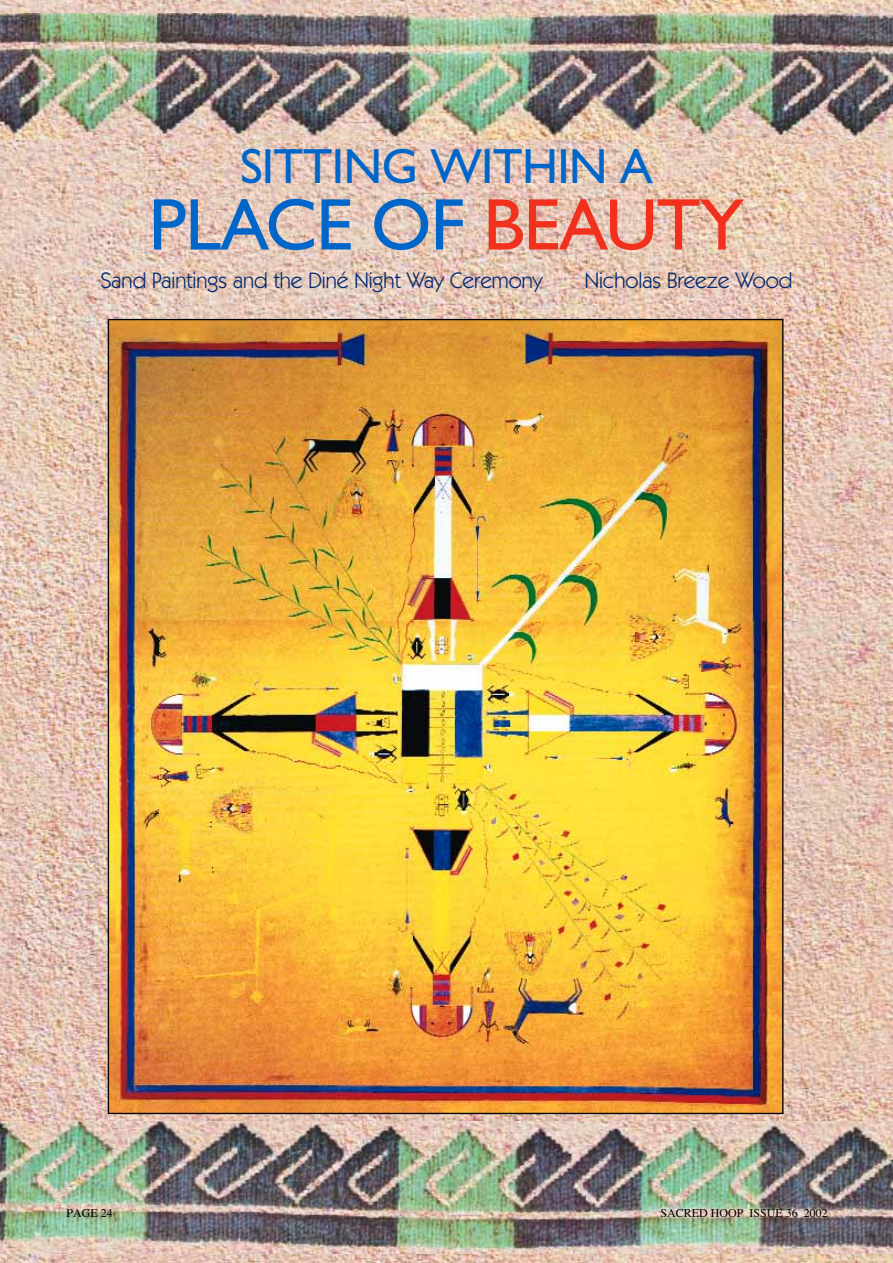
<style>
.page{position:relative;width:893px;height:1263px;background:#fff}
.page>*{position:absolute;margin:0;border:0;box-sizing:border-box;transform-origin:0 0}
.t1{font:73.5px "Gill Sans";letter-spacing:-.015em;color:#0066ca}
.t2{font:49.5px "Gill Sans";letter-spacing:-.015em;color:#0066ca}
.t3{font:22.5px "Kabel IT Cby BT";color:#00276f}
.t4{font:12px "Times";color:#000}
.s1{color:#f1311e}
</style>
<div class="page">
<img style="left:0;top:0;width:893px;height:1263px">
<img style="left:0;top:13px;width:893px;height:127px">
<img style="left:0;top:1121px;width:893px;height:132px">
<img style="left:110px;top:321px;width:671px;height:791px">
<h2 class="t2" style="left:240px;top:150px;width:414px">SITTING WITHIN A</h2>
<h1 class="t1" style="left:149px;top:199px;width:597px">PLACE OF <span class="s1">BEAUTY</span></h1>
<p class="t3" style="left:101px;top:272px;width:444px">Sand Paintings and the Diné Night Way Ceremony</p>
<p class="t3" style="left:585px;top:272px;width:209px">Nicholas Breeze Wood</p>
<p class="t4" style="left:66px;top:1209px;width:48px">PAGE 24</p>
<p class="t4" style="left:660px;top:1209px;width:169px">SACRED HOOP ISSUE 36 2002</p>
</div>
